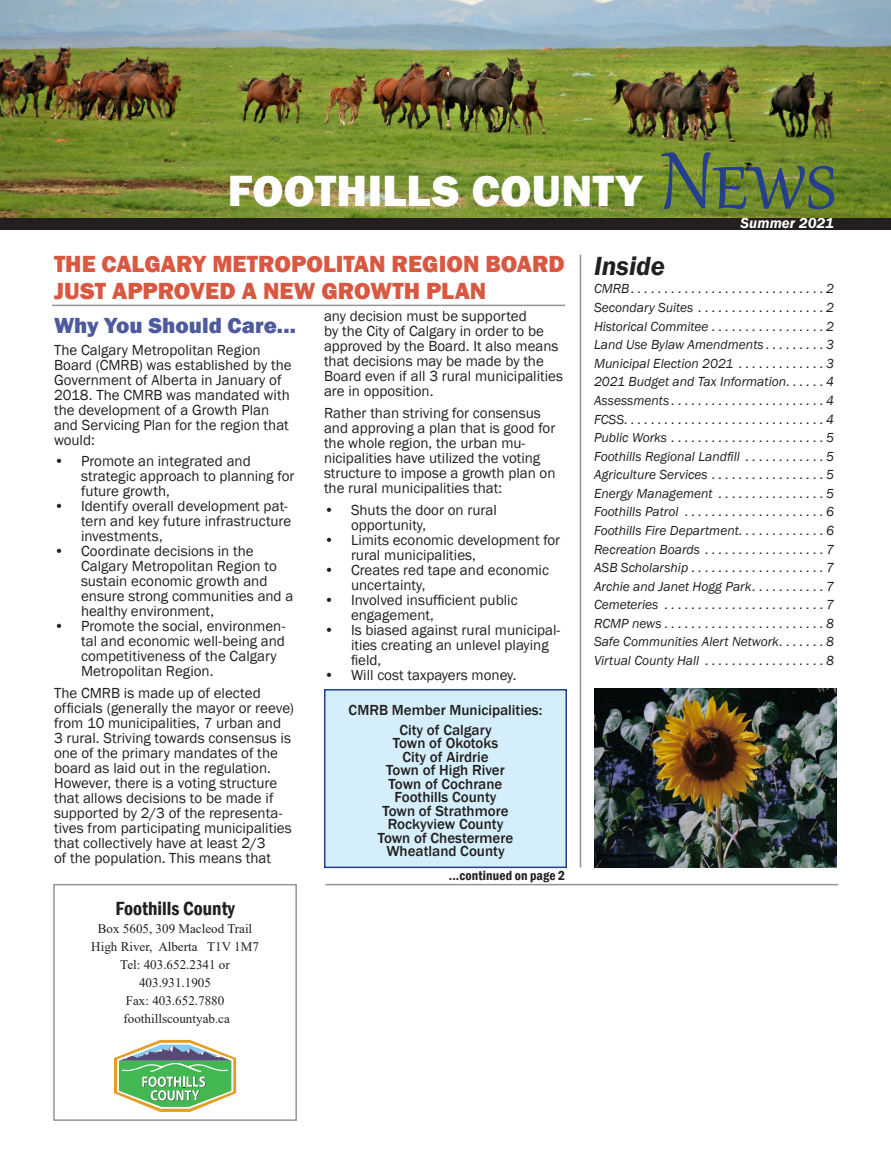
<style>
.page{position:relative;width:891px;height:1175px;background:#fff}
.page>*{position:absolute;margin:0;border:0;box-sizing:border-box;transform-origin:0 0}
.t1{font:99px "Gabriola";color:#253f8e}
.t2{font:800 45px "Franklin Gothic";letter-spacing:.005em;color:#fff}
.t3{font:italic 600 27px "Franklin Gothic";color:#231f20}
.Heading_2_sub{font:800 24px/27px "Franklin Gothic";letter-spacing:-.005em;color:#d95842}
.Heading_2_sub-2{font:800 22.5px "Franklin Gothic";color:#4d5a9e}
.t4{font:600 condensed 19.65px "Franklin Gothic";color:#231f20}
.Paragraph_Style_2{font:15px/15px "Franklin Gothic";color:#231f20}
.t5{font:500 15px "Franklin Gothic";color:#231f20}
.t6{font:italic 600 15px "Franklin Gothic";letter-spacing:.005em;color:#fff}
.t7{font:italic 13.5px "Franklin Gothic";color:#231f20}
.Paragraph_Style_2-2{font:600 condensed 13.5px "Franklin Gothic";letter-spacing:.01em;color:#231f20}
.t8{font:13.05px/18px "Times New Roman";color:#231f20;text-align:center}
</style>
<div class="page">
<div style="left:53px;top:884px;width:244px;height:236px;border:2px solid #939598"></div>
<svg style="left:114px;top:1040px;width:122px;height:71px"></svg>
<hr style="left:326px;top:884px;width:512px;height:1px;background:#939598">
<div style="left:0;top:212px;width:891px;height:18px;background:#231f20"></div>
<hr style="left:580px;top:255px;width:1px;height:612px;background:#939598">
<img style="left:0;top:0;width:891px;height:218px">
<hr style="left:52px;top:304px;width:513px;height:2px;background:#939598">
<img style="left:594px;top:689px;width:243px;height:179px">
<div style="left:325px;top:690px;width:241px;height:177px;background:#d4effb"></div>
<div style="left:324px;top:689px;width:243px;height:179px;border:2px solid #253f8e"></div>
<p class="t2" style="left:228px;top:161px;width:416px">FOOTHILLS COUNTY</p>
<p class="t1" style="left:661px;top:116px;width:178px">News</p>
<p class="t6" style="left:741px;top:213px;width:95px">Summer 2021</p>
<p class="Heading_2_sub" style="left:54px;top:250px;width:512px">THE CALGARY METROPOLITAN REGION BOARD<br>JUST APPROVED A NEW GROWTH PLAN</p>
<p class="Heading_2_sub-2" style="left:54px;top:310px;width:244px">Why You Should Care...</p>
<p class="Paragraph_Style_2" style="left:324px;top:309px;width:241px">any decision must be supported<br>by the City of Calgary in order to be approved by the Board. It also means that decisions may be made by the<br>Board even if all 3 rural municipalities are in opposition.</p>
<p class="Paragraph_Style_2" style="left:324px;top:406px;width:233px">Rather than striving for consensus and approving a plan that is good for the whole region, the urban mu&shy;nicipalities have utilized the voting structure to impose a growth plan on the rural municipalities that:</p>
<p class="Paragraph_Style_2" style="left:351px;top:502px;width:147px;text-indent:-27px">• Shuts the door on rural opportunity,</p>
<p class="Paragraph_Style_2" style="left:351px;top:532px;width:211px;text-indent:-27px">• Limits economic development for rural municipalities,</p>
<p class="Paragraph_Style_2" style="left:351px;top:562px;width:200px;text-indent:-27px">• Creates red tape and economic uncertainty,</p>
<p class="Paragraph_Style_2" style="left:351px;top:592px;width:168px;text-indent:-27px">• Involved insufficient public engagement,</p>
<p class="Paragraph_Style_2" style="left:351px;top:622px;width:211px;text-indent:-27px">• Is biased against rural municipal&shy;ities creating an unlevel playing field,</p>
<p class="Paragraph_Style_2" style="left:324px;top:667px;width:194px">• Will cost taxpayers money.</p>
<p class="Paragraph_Style_2" style="left:54px;top:342px;width:239px">The Calgary Metropolitan Region<br>Board (CMRB) was established by the<br>Government of Alberta in January of<br>2018. The CMRB was mandated with the development of a Growth Plan and Servicing Plan for the region that would:</p>
<p class="Paragraph_Style_2" style="left:81px;top:454px;width:215px;text-indent:-27px">• Promote an integrated and strategic approach to planning for future growth,</p>
<p class="Paragraph_Style_2" style="left:81px;top:499px;width:212px;text-indent:-27px">• Identify overall development pat&shy;tern and key future infrastructure investments,</p>
<p class="Paragraph_Style_2" style="left:81px;top:544px;width:214px;text-indent:-27px">• Coordinate decisions in the<br>Calgary Metropolitan Region to sustain economic growth and ensure strong communities and a healthy environment,</p>
<p class="Paragraph_Style_2" style="left:81px;top:619px;width:206px;text-indent:-27px">• Promote the social, environmen&shy;tal and economic well-being and competitiveness of the Calgary<br>Metropolitan Region.</p>
<p class="Paragraph_Style_2" style="left:54px;top:686px;width:242px">The CMRB is made up of elected officials (generally the mayor or reeve) from 10 municipalities, 7 urban and<br>3 rural. Striving towards consensus is one of the primary mandates of the board as laid out in the regulation.<br>However, there is a voting structure that allows decisions to be made if supported by 2/3 of the representa&shy;tives from participating municipalities that collectively have at least 2/3<br>of the population. This means that</p>
<p class="t5" style="left:349px;top:700px;width:195px">CMRB Member Municipalities:</p>
<p class="t5" style="left:399px;top:720px;width:94px">City of Calgary</p>
<p class="t5" style="left:393px;top:734px;width:107px">Town of Okotoks</p>
<p class="t5" style="left:402px;top:747px;width:88px">City of Airdrie</p>
<p class="t5" style="left:386px;top:761px;width:120px">Town of High River</p>
<p class="t5" style="left:389px;top:774px;width:115px">Town of Cochrane</p>
<p class="t5" style="left:395px;top:788px;width:103px">Foothills County</p>
<p class="t5" style="left:382px;top:801px;width:128px">Town of Strathmore</p>
<p class="t5" style="left:388px;top:815px;width:117px">Rockyview County</p>
<p class="t5" style="left:378px;top:828px;width:137px">Town of Chestermere</p>
<p class="t5" style="left:386px;top:842px;width:120px">Wheatland County</p>
<p class="t4" style="left:115px;top:895px;width:121px">Foothills County</p>
<p class="t8" style="left:98px;top:919px;width:156px">Box 5605, 309 Macleod Trail</p>
<p class="t8" style="left:91px;top:937px;width:169px">High River, Alberta T1V 1M7</p>
<p class="t8" style="left:120px;top:955px;width:111px">Tel: 403.652.2341 or<br>403.931.1905</p>
<p class="t8" style="left:126px;top:991px;width:100px">Fax: 403.652.7880</p>
<p class="t8" style="left:124px;top:1009px;width:108px">foothillscountyab.ca</p>
<p class="Paragraph_Style_2-2" style="left:449px;top:866px;width:118px">...continued on page 2</p>
<p class="t3" style="left:594px;top:248px;width:73px">Inside</p>
<p class="t7" style="left:594px;top:280px;width:241px">CMRB . . . . . . . . . . . . . . . . . . . . . . . . . . . . 2</p>
<p class="t7" style="left:594px;top:299px;width:241px">Secondary Suites . . . . . . . . . . . . . . . . . . 2</p>
<p class="t7" style="left:594px;top:317px;width:241px">Historical Commitee . . . . . . . . . . . . . . . . 2</p>
<p class="t7" style="left:594px;top:336px;width:241px">Land Use Bylaw Amendments . . . . . . . . 3</p>
<p class="t7" style="left:594px;top:355px;width:241px">Municipal Election 2021 . . . . . . . . . . . . 3</p>
<p class="t7" style="left:594px;top:373px;width:241px">2021 Budget and Tax Information . . . . . 4</p>
<p class="t7" style="left:594px;top:392px;width:241px">Assessments . . . . . . . . . . . . . . . . . . . . . . 4</p>
<p class="t7" style="left:594px;top:410px;width:241px">FCSS . . . . . . . . . . . . . . . . . . . . . . . . . . . . . 4</p>
<p class="t7" style="left:594px;top:429px;width:241px">Public Works . . . . . . . . . . . . . . . . . . . . . . 5</p>
<p class="t7" style="left:594px;top:448px;width:241px">Foothills Regional Landfill . . . . . . . . . . . 5</p>
<p class="t7" style="left:594px;top:466px;width:241px">Agriculture Services . . . . . . . . . . . . . . . . 5</p>
<p class="t7" style="left:594px;top:485px;width:241px">Energy Management . . . . . . . . . . . . . . . 5</p>
<p class="t7" style="left:594px;top:503px;width:241px">Foothills Patrol . . . . . . . . . . . . . . . . . . . . 6</p>
<p class="t7" style="left:594px;top:522px;width:241px">Foothills Fire Department . . . . . . . . . . . . 6</p>
<p class="t7" style="left:594px;top:540px;width:241px">Recreation Boards . . . . . . . . . . . . . . . . . 7</p>
<p class="t7" style="left:594px;top:559px;width:241px">ASB Scholarship . . . . . . . . . . . . . . . . . . . 7</p>
<p class="t7" style="left:594px;top:578px;width:241px">Archie and Janet Hogg Park . . . . . . . . . . 7</p>
<p class="t7" style="left:594px;top:596px;width:241px">Cemeteries . . . . . . . . . . . . . . . . . . . . . . . 7</p>
<p class="t7" style="left:594px;top:615px;width:241px">RCMP news........................8</p>
<p class="t7" style="left:594px;top:633px;width:241px">Safe Communities Alert Network . . . . . . 8</p>
<p class="t7" style="left:594px;top:652px;width:241px">Virtual County Hall . . . . . . . . . . . . . . . . . 8</p>
</div>
